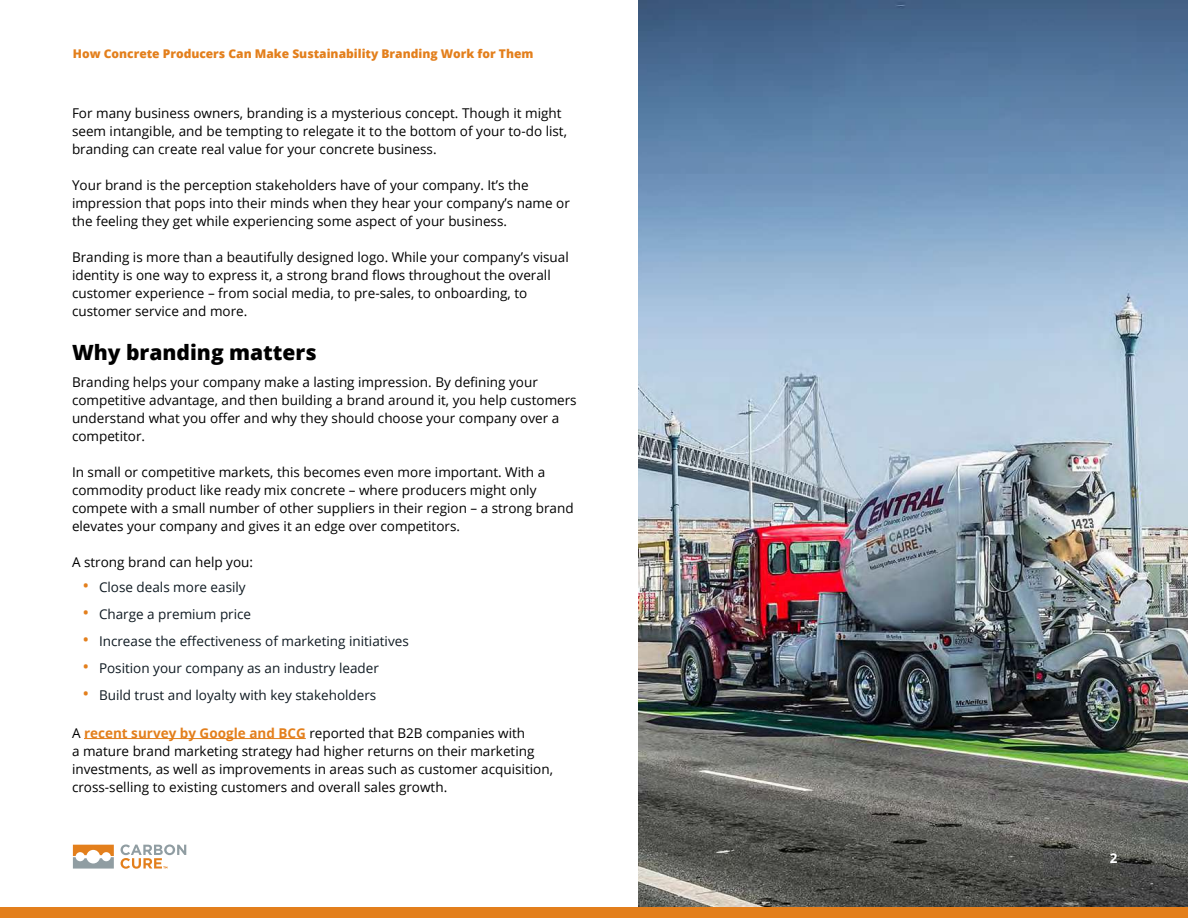
<style>
.page{position:relative;width:1188px;height:918px;background:#fff}
.page>*{position:absolute;margin:0;border:0;box-sizing:border-box;transform-origin:0 0}
.t1{font:800 21px "Open Sans";color:#000}
.t2{font:13.5px/18px "Open Sans";color:#000}
.t3{font:13.5px "Open Sans";color:#0f1a22}
.t4{font:700 13.5px "Open Sans";color:#fff}
.t5{font:800 12px "Open Sans";color:#e37f1c}
.s1{font-size:18px;color:#e37f1c}
.s2{font-weight:700;color:#e37f1c}
</style>
<div class="page">
<img style="left:639px;top:0;width:549px;height:907px">
<svg style="left:73px;top:845px;width:41px;height:24px"></svg>
<svg style="left:121px;top:844px;width:65px;height:25px"></svg>
<div style="left:0;top:907px;width:1188px;height:11px;background:#e37f1c"></div>
<hr style="left:84px;top:738px;width:222px;height:1px;background:#e37f1c">
<p class="t5" style="left:73px;top:48px;width:462px">How Concrete Producers Can Make Sustainability Branding Work for Them</p>
<p class="t2" style="left:72px;top:106px;width:497px">For many business owners, branding is a mysterious concept. Though it might seem intangible, and be tempting to relegate it to the bottom of your to-do list, branding can create real value for your concrete business.</p>
<p class="t2" style="left:72px;top:178px;width:499px">Your brand is the perception stakeholders have of your company. It’s the impression that pops into their minds when they hear your company’s name or the feeling they get while experiencing some aspect of your business.</p>
<p class="t2" style="left:72px;top:250px;width:498px">Branding is more than a beautifully designed logo. While your company’s visual identity is one way to express it, a strong brand 昀氀ows throughout the overall customer experience – from social media, to pre-sales, to onboarding, to customer service and more.</p>
<h1 class="t1" style="left:72px;top:343px;width:246px">Why branding matters</h1>
<p class="t2" style="left:72px;top:372px;width:506px">Branding helps your company make a lasting impression. By de昀椀ning your competitive advantage, and then building a brand around it, you help customers understand what you o昀昀er and why they should choose your company over a competitor.</p>
<p class="t2" style="left:72px;top:464px;width:503px">In small or competitive markets, this becomes even more important. With a commodity product like ready mix concrete – where producers might only compete with a small number of other suppliers in their region – a strong brand elevates your company and gives it an edge over competitors.</p>
<p class="t2" style="left:72px;top:554px;width:183px">A strong brand can help you:</p>
<p class="t3" style="left:82px;top:582px;width:165px"><span class="s1">•</span> Close deals more easily</p>
<p class="t3" style="left:82px;top:609px;width:170px"><span class="s1">•</span> Charge a premium price</p>
<p class="t3" style="left:82px;top:632px;width:328px"><span class="s1">•</span> Increase the e昀昀ectiveness of marketing initiatives</p>
<p class="t3" style="left:82px;top:663px;width:298px"><span class="s1">•</span> Position your company as an industry leader</p>
<p class="t3" style="left:82px;top:690px;width:295px"><span class="s1">•</span> Build trust and loyalty with key stakeholders</p>
<p class="t2" style="left:72px;top:725px;width:482px">A <span class="s2">recent survey by Google and BCG</span> reported that B2B companies with<br>a mature brand marketing strategy had higher returns on their marketing investments, as well as improvements in areas such as customer acquisition, cross-selling to existing customers and overall sales growth.</p>
<p class="t4" style="left:1110px;top:853px;width:9px">2</p>
</div>
